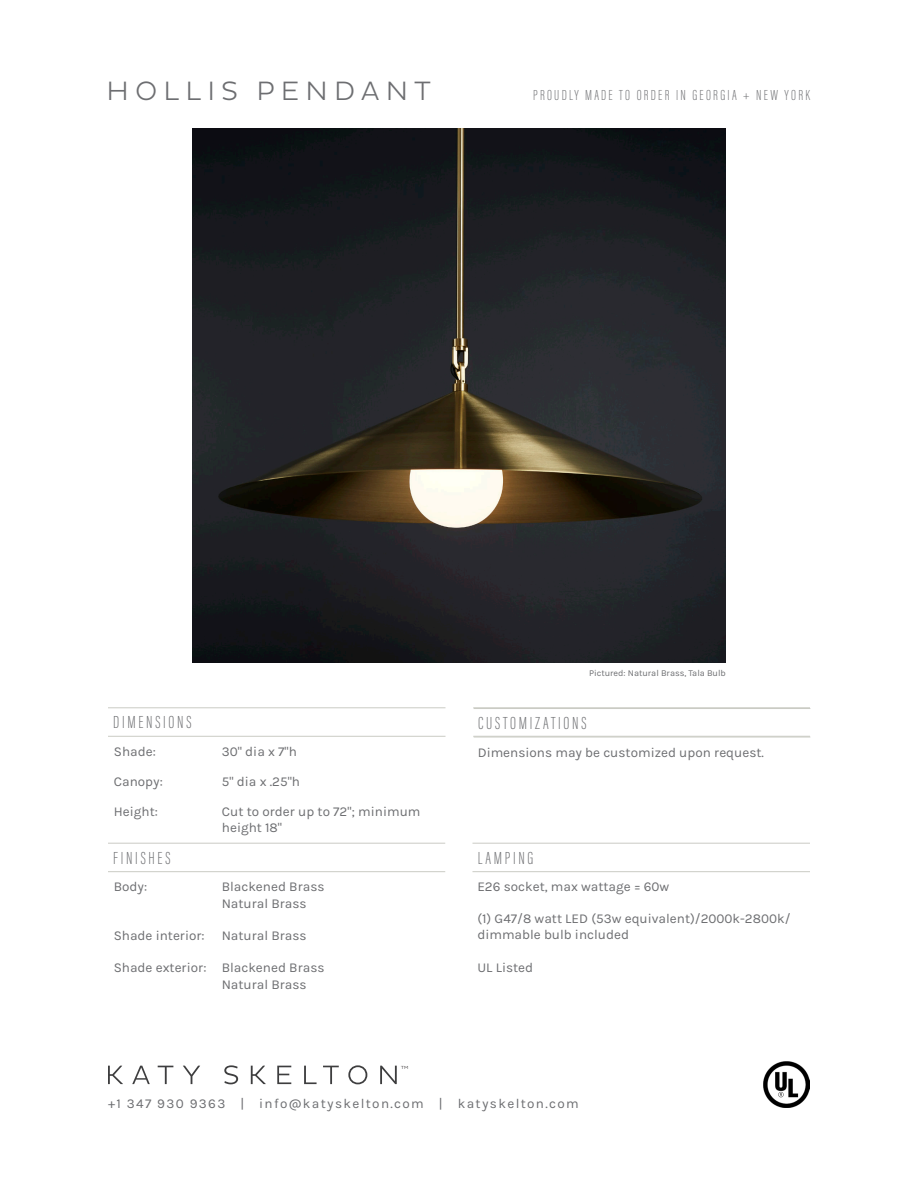
<style>
.page{position:relative;width:918px;height:1188px;background:#fff}
.page>*{position:absolute;margin:0;border:0;box-sizing:border-box;transform-origin:0 0}
.t1{font:300 27px "Pluto Sans";letter-spacing:.225em;color:#6d6e71}
.t2{font:200 18px "Acumin Pro Extra Cond";letter-spacing:.15em;color:#6d6e71}
.t3{font:200 15px "Acumin Pro Extra Cond";letter-spacing:.15em;color:#6d6e71}
.t4{font:13.5px/16.2px "Karla";color:#6d6e71}
.t5{font:13.5px "Karla";letter-spacing:.1em;color:#6d6e71}
.t6{font:9px "Karla";color:#6d6e71}
.t7{font:300 4.5px "Pluto Sans";color:#231f20}
</style>
<div class="page">
<img style="left:192px;top:128px;width:534px;height:534px">
<hr style="left:473px;top:707px;width:337px;height:1px;background:#cacbc4">
<hr style="left:473px;top:736px;width:337px;height:1px;background:#cacbc4">
<hr style="left:108px;top:707px;width:338px;height:1px;background:#cacbc4">
<hr style="left:108px;top:736px;width:338px;height:1px;background:#cacbc4">
<hr style="left:472px;top:843px;width:338px;height:1px;background:#cacbc4">
<hr style="left:472px;top:871px;width:338px;height:1px;background:#cacbc4">
<hr style="left:108px;top:843px;width:337px;height:1px;background:#cacbc4">
<hr style="left:108px;top:871px;width:337px;height:1px;background:#cacbc4">
<svg style="left:108px;top:1066px;width:15px;height:18px"></svg>
<svg style="left:132px;top:1066px;width:18px;height:18px"></svg>
<svg style="left:158px;top:1066px;width:15px;height:18px"></svg>
<svg style="left:183px;top:1066px;width:17px;height:18px"></svg>
<svg style="left:224px;top:1065px;width:14px;height:19px"></svg>
<svg style="left:251px;top:1066px;width:15px;height:18px"></svg>
<svg style="left:277px;top:1066px;width:14px;height:18px"></svg>
<svg style="left:304px;top:1066px;width:13px;height:18px"></svg>
<svg style="left:323px;top:1066px;width:16px;height:18px"></svg>
<svg style="left:348px;top:1065px;width:19px;height:19px"></svg>
<svg style="left:380px;top:1066px;width:17px;height:18px"></svg>
<hr style="left:474px;top:708px;width:336px;height:1px;background:#cacbc4">
<hr style="left:474px;top:737px;width:336px;height:1px;background:#cacbc4">
<img style="left:764px;top:1061px;width:46px;height:46px">
<p class="t1" style="left:106px;top:75px;width:326px">HOLLIS PENDANT</p>
<p class="t3" style="left:533px;top:87px;width:278px">PROUDLY MADE TO ORDER IN GEORGIA + NEW YORK</p>
<p class="t2" style="left:113px;top:711px;width:80px">DIMENSIONS</p>
<p class="t4" style="left:114px;top:744px;width:43px">Shade:</p>
<p class="t4" style="left:222px;top:744px;width:76px">30" dia x 7"h</p>
<p class="t4" style="left:114px;top:774px;width:51px">Canopy:</p>
<p class="t4" style="left:222px;top:774px;width:80px">5" dia x .25"h</p>
<p class="t4" style="left:114px;top:804px;width:45px">Height:</p>
<p class="t4" style="left:222px;top:804px;width:200px">Cut to order up to 72"; minimum height 18"</p>
<p class="t2" style="left:113px;top:847px;width:59px">FINISHES</p>
<p class="t4" style="left:114px;top:879px;width:35px">Body:</p>
<p class="t4" style="left:222px;top:879px;width:104px">Blackened Brass</p>
<p class="t4" style="left:222px;top:895px;width:87px">Natural Brass</p>
<p class="t4" style="left:114px;top:928px;width:93px">Shade interior:</p>
<p class="t4" style="left:222px;top:928px;width:87px">Natural Brass</p>
<p class="t4" style="left:114px;top:960px;width:212px">Shade exterior: Blackened Brass</p>
<p class="t4" style="left:222px;top:976px;width:87px">Natural Brass</p>
<p class="t7" style="left:401px;top:1065px;width:9px">TM</p>
<p class="t6" style="left:589px;top:669px;width:138px">Pictured: Natural Brass, Tala Bulb</p>
<p class="t2" style="left:478px;top:712px;width:110px">CUSTOMIZATIONS</p>
<p class="t4" style="left:478px;top:744px;width:288px">Dimensions may be customized upon request.</p>
<p class="t2" style="left:478px;top:847px;width:57px">LAMPING</p>
<p class="t4" style="left:477px;top:878px;width:193px">E26 socket, max wattage = 60w</p>
<p class="t4" style="left:477px;top:911px;width:315px">(1) G47/8 watt LED (53w equivalent)/2000k-2800k/ dimmable bulb included</p>
<p class="t4" style="left:477px;top:959px;width:57px">UL Listed</p>
<p class="t5" style="left:108px;top:1096px;width:472px">+1 347 930 9363 | info@katyskelton.com | katyskelton.com</p>
</div>
